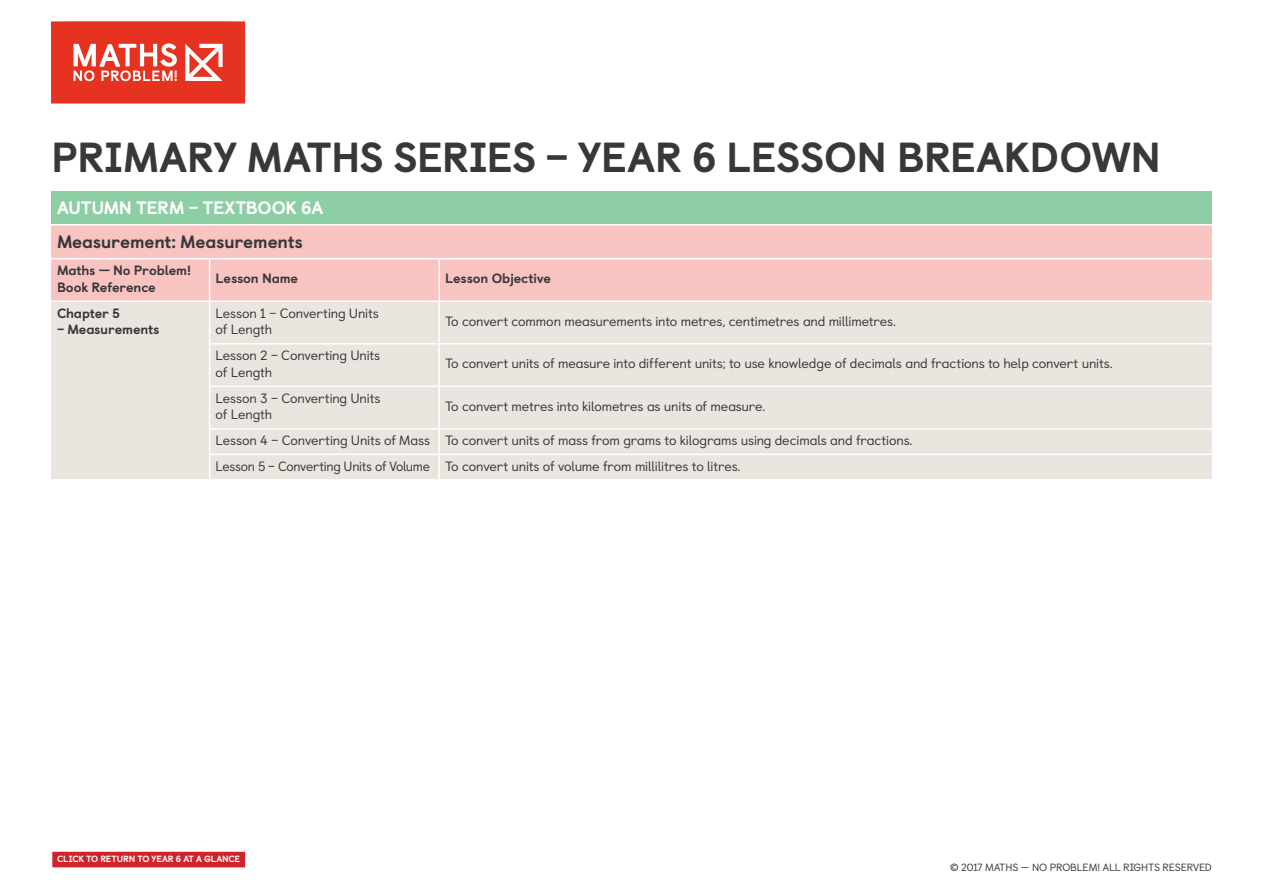
<style>
.page{position:relative;width:1263px;height:893px;background:#fff}
.page>*{position:absolute;margin:0;border:0;box-sizing:border-box;transform-origin:0 0}
.t1{font:800 42px "Castledown";letter-spacing:-.01em;color:#36383a}
.t2{font:800 18px "Castledown";letter-spacing:-.015em;color:#36383a}
.t3{font:800 18px "Castledown";letter-spacing:-.015em;color:#fff}
.t4{font:13.5px/16.2px "Castledown";letter-spacing:-.015em;color:#36383a}
.t5{font:800 13.5px/16.2px "Castledown";letter-spacing:-.01em;color:#36383a}
.t6{font:10.5px "Castledown";letter-spacing:-.015em;color:#36383a}
.t7{font:800 9px "Castledown";letter-spacing:-.02em;color:#fff}
</style>
<div class="page">
<svg style="left:51px;top:21px;width:194px;height:83px;background:#e95243"></svg>
<div style="left:52px;top:851px;width:194px;height:17px;background:#d1232a"></div>
<div style="left:51px;top:850px;width:195px;height:19px;border:1px solid #fff"></div>
<div style="left:51px;top:191px;width:1161px;height:34px;background:#8dcea5"></div>
<div style="left:51px;top:225px;width:1161px;height:76px;background:#f9c3c1"></div>
<div style="left:51px;top:302px;width:1161px;height:177px;background:#e9e5df"></div>
<hr style="left:51px;top:224px;width:159px;height:1px;background:#fff">
<hr style="left:210px;top:224px;width:229px;height:1px;background:#fff">
<hr style="left:439px;top:224px;width:773px;height:1px;background:#fff">
<hr style="left:210px;top:258px;width:229px;height:1px;background:#fff">
<hr style="left:209px;top:428px;width:230px;height:2px;background:#fff">
<hr style="left:439px;top:258px;width:773px;height:1px;background:#fff">
<hr style="left:438px;top:259px;width:2px;height:42px;background:#fff">
<hr style="left:438px;top:302px;width:2px;height:41px;background:#fff">
<hr style="left:439px;top:343px;width:773px;height:2px;background:#fff">
<hr style="left:439px;top:428px;width:773px;height:2px;background:#fff">
<hr style="left:438px;top:430px;width:2px;height:24px;background:#fff">
<hr style="left:439px;top:454px;width:773px;height:1px;background:#fff">
<hr style="left:209px;top:343px;width:230px;height:2px;background:#fff">
<hr style="left:438px;top:345px;width:2px;height:41px;background:#fff">
<hr style="left:209px;top:454px;width:230px;height:1px;background:#fff">
<hr style="left:438px;top:455px;width:2px;height:24px;background:#fff">
<hr style="left:209px;top:386px;width:230px;height:1px;background:#fff">
<hr style="left:439px;top:386px;width:773px;height:1px;background:#fff">
<hr style="left:438px;top:387px;width:2px;height:41px;background:#fff">
<hr style="left:51px;top:258px;width:159px;height:1px;background:#fff">
<hr style="left:209px;top:259px;width:1px;height:42px;background:#fff">
<hr style="left:209px;top:302px;width:1px;height:41px;background:#fff">
<hr style="left:209px;top:345px;width:1px;height:41px;background:#fff">
<hr style="left:209px;top:387px;width:1px;height:41px;background:#fff">
<svg style="left:209px;top:430px;width:1px;height:49px"></svg>
<h1 class="t1" style="left:51px;top:123px;width:1111px">PRIMARY MATHS SERIES – YEAR 6 LESSON BREAKDOWN</h1>
<h2 class="t3" style="left:57px;top:193px;width:268px">AUTUMN TERM – TEXTBOOK 6A</h2>
<h2 class="t2" style="left:57px;top:227px;width:247px">Measurement: Measurements</h2>
<p class="t5" style="left:57px;top:261px;width:136px">Maths — No Problem!<br>Book Reference</p>
<p class="t5" style="left:216px;top:269px;width:84px">Lesson Name</p>
<p class="t5" style="left:445px;top:269px;width:107px">Lesson Objective</p>
<p class="t5" style="left:57px;top:304px;width:64px">Chapter 5</p>
<p class="t5" style="left:57px;top:320px;width:104px">– Measurements</p>
<p class="t4" style="left:216px;top:304px;width:165px">Lesson 1 – Converting Units of Length</p>
<p class="t4" style="left:445px;top:312px;width:452px">To convert common measurements into metres, centimetres and millimetres.</p>
<p class="t4" style="left:216px;top:346px;width:166px">Lesson 2 – Converting Units of Length</p>
<p class="t4" style="left:445px;top:354px;width:669px">To convert units of measure into different units; to use knowledge of decimals and fractions to help convert units.</p>
<p class="t4" style="left:216px;top:389px;width:166px">Lesson 3 – Converting Units of Length</p>
<p class="t4" style="left:445px;top:397px;width:322px">To convert metres into kilometres as units of measure.</p>
<p class="t4" style="left:216px;top:426px;width:698px;line-height:25.5px">Lesson 4 – Converting Units of Mass To convert units of mass from grams to kilograms using decimals and fractions.<br>Lesson 5 – Converting Units of Volume To convert units of volume from millilitres to litres.</p>
<p class="t7" style="left:57px;top:852px;width:184px">CLICK TO RETURN TO YEAR 6 AT A GLANCE</p>
<p class="t6" style="left:950px;top:859px;width:263px">© 2017 MATHS – NO PROBLEM! ALL RIGHTS RESERVED</p>
</div>
